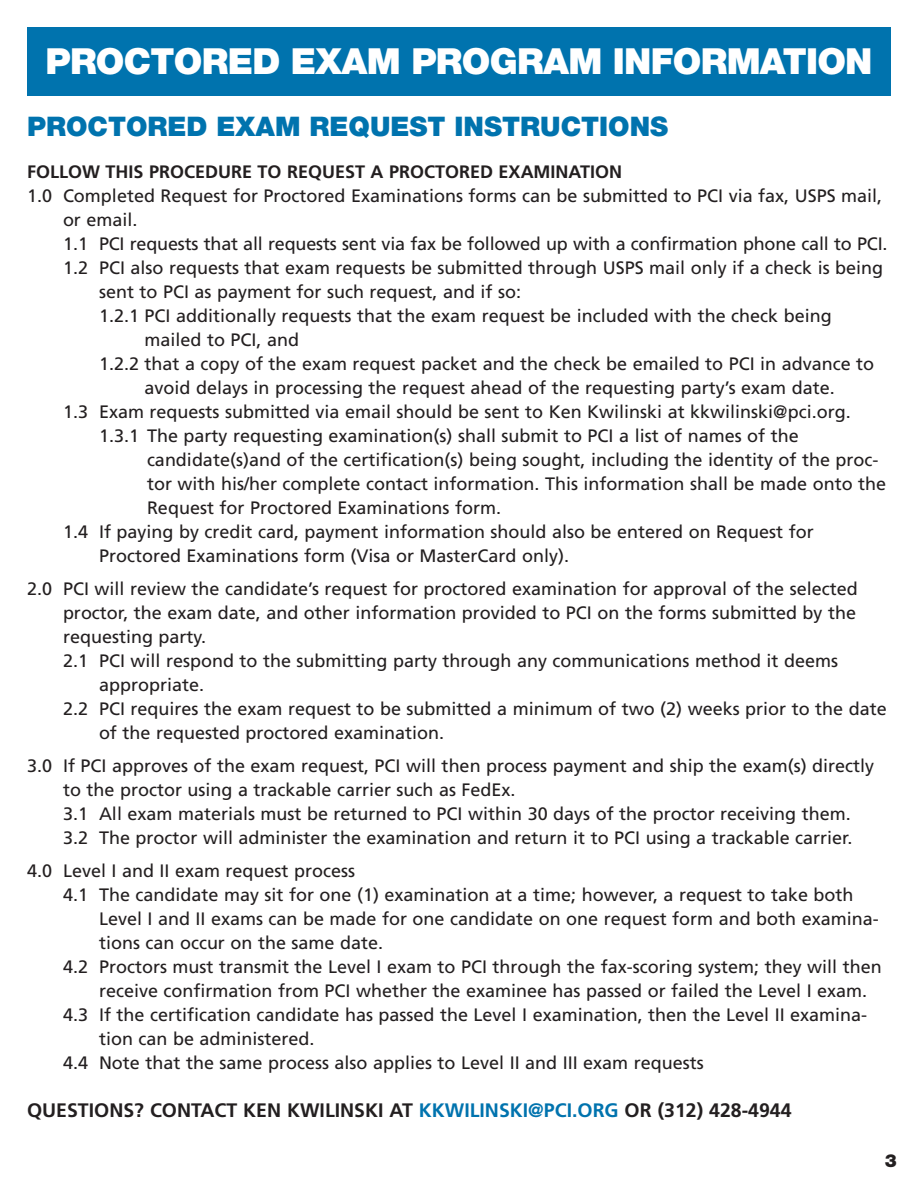
<style>
.page{position:relative;width:918px;height:1188px;background:#fff}
.page>*{position:absolute;margin:0;border:0;box-sizing:border-box;transform-origin:0 0}
.t1{font:900 36px "Helvetica Neue LT Std";letter-spacing:-.02em;color:#fff}
.TOC_SubHd{font:900 27px "Helvetica Neue LT Std";color:#0073ae}
.Body_All_Cap{font:700 19.5px "Frutiger LT Std";color:#231f20}
.BT{font:18px/24px "Frutiger LT Std";color:#231f20}
.BT-2{font:700 18px "Frutiger LT Std";color:#231f20}
.t2{font:900 18px "Helvetica Neue LT Std";color:#231f20}
.s1{color:#0073ae}
</style>
<div class="page">
<div style="left:27px;top:27px;width:864px;height:68px;background:#0073ae"></div>
<h1 class="t1" style="left:45px;top:40px;width:829px">PROCTORED EXAM PROGRAM INFORMATION</h1>
<p class="TOC_SubHd" style="left:27px;top:111px;width:643px">PROCTORED EXAM REQUEST INSTRUCTIONS</p>
<p class="BT-2" style="left:27px;top:161px;width:597px">FOLLOW THIS PROCEDURE TO REQUEST A PROCTORED EXAMINATION</p>
<p class="BT" style="left:63px;top:184px;width:826px;text-indent:-36px">1.0 Completed Request for Proctored Examinations forms can be submitted to PCI via fax, USPS mail, or email.<br>1.1 PCI requests that all requests sent via fax be followed up with a confirmation phone call to PCI.</p>
<p class="BT" style="left:63px;top:256px;width:822px">1.2 PCI also requests that exam requests be submitted through USPS mail only if a check is being</p>
<p class="BT" style="left:99px;top:280px;width:424px">sent to PCI as payment for such request, and if so:</p>
<p class="BT" style="left:99px;top:304px;width:734px">1.2.1 PCI additionally requests that the exam request be included with the check being</p>
<p class="BT" style="left:145px;top:328px;width:156px">mailed to PCI, and</p>
<p class="BT" style="left:99px;top:352px;width:777px;text-align:center">1.2.2 that a copy of the exam request packet and the check be emailed to PCI in advance to avoid delays in processing the request ahead of the requesting party’s exam date.</p>
<p class="BT" style="left:63px;top:400px;width:789px">1.3 Exam requests submitted via email should be sent to Ken Kwilinski at kkwilinski@pci.org.</p>
<p class="BT" style="left:147px;top:424px;width:741px;text-indent:-48px">1.3.1 The party requesting examination(s) shall submit to PCI a list of names of the candidate(s)and of the certification(s) being sought, including the identity of the proc&shy;tor with his/her complete contact information. This information shall be made onto the Request for Proctored Examinations form.</p>
<p class="BT" style="left:99px;top:520px;width:716px;text-indent:-36px">1.4 If paying by credit card, payment information should also be entered on Request for<br>Proctored Examinations form (Visa or MasterCard only).</p>
<p class="BT" style="left:63px;top:577px;width:796px;text-align:justify;text-indent:-36px">2.0 PCI will review the candidate’s request for proctored examination for approval of the selected proctor, the exam date, and other information provided to PCI on the forms submitted by the requesting party.</p>
<p class="BT" style="left:99px;top:649px;width:741px;text-indent:-36px">2.1 PCI will respond to the submitting party through any communications method it deems appropriate.</p>
<p class="BT" style="left:99px;top:697px;width:789px;text-indent:-36px">2.2 PCI requires the exam request to be submitted a minimum of two (2) weeks prior to the date of the requested proctored examination.</p>
<p class="BT" style="left:63px;top:754px;width:813px;text-indent:-36px">3.0 If PCI approves of the exam request, PCI will then process payment and ship the exam(s) directly to the proctor using a trackable carrier such as FedEx.</p>
<p class="BT" style="left:63px;top:802px;width:789px">3.1 All exam materials must be returned to PCI within 30 days of the proctor receiving them.</p>
<p class="BT" style="left:63px;top:826px;width:791px">3.2 The proctor will administer the examination and return it to PCI using a trackable carrier.</p>
<p class="BT" style="left:27px;top:859px;width:330px">4.0 Level I and II exam request process</p>
<p class="BT" style="left:99px;top:883px;width:781px;text-indent:-36px">4.1 The candidate may sit for one (1) examination at a time; however, a request to take both<br>Level I and II exams can be made for one candidate on one request form and both examina&shy;tions can occur on the same date.</p>
<p class="BT" style="left:99px;top:955px;width:784px;text-indent:-36px">4.2 Proctors must transmit the Level I exam to PCI through the fax-scoring system; they will then receive confirmation from PCI whether the examinee has passed or failed the Level I exam.</p>
<p class="BT" style="left:99px;top:1003px;width:770px;text-indent:-36px">4.3 If the certification candidate has passed the Level I examination, then the Level II examina&shy;tion can be administered.</p>
<p class="BT" style="left:63px;top:1051px;width:642px">4.4 Note that the same process also applies to Level II and III exam requests</p>
<p class="Body_All_Cap" style="left:27px;top:1099px;width:766px">QUESTIONS? CONTACT KEN KWILINSKI AT <span class="s1">KKWILINSKI@PCI.ORG</span> OR (312) 428-4944</p>
<p class="t2" style="left:885px;top:1150px;width:14px">3</p>
</div>
